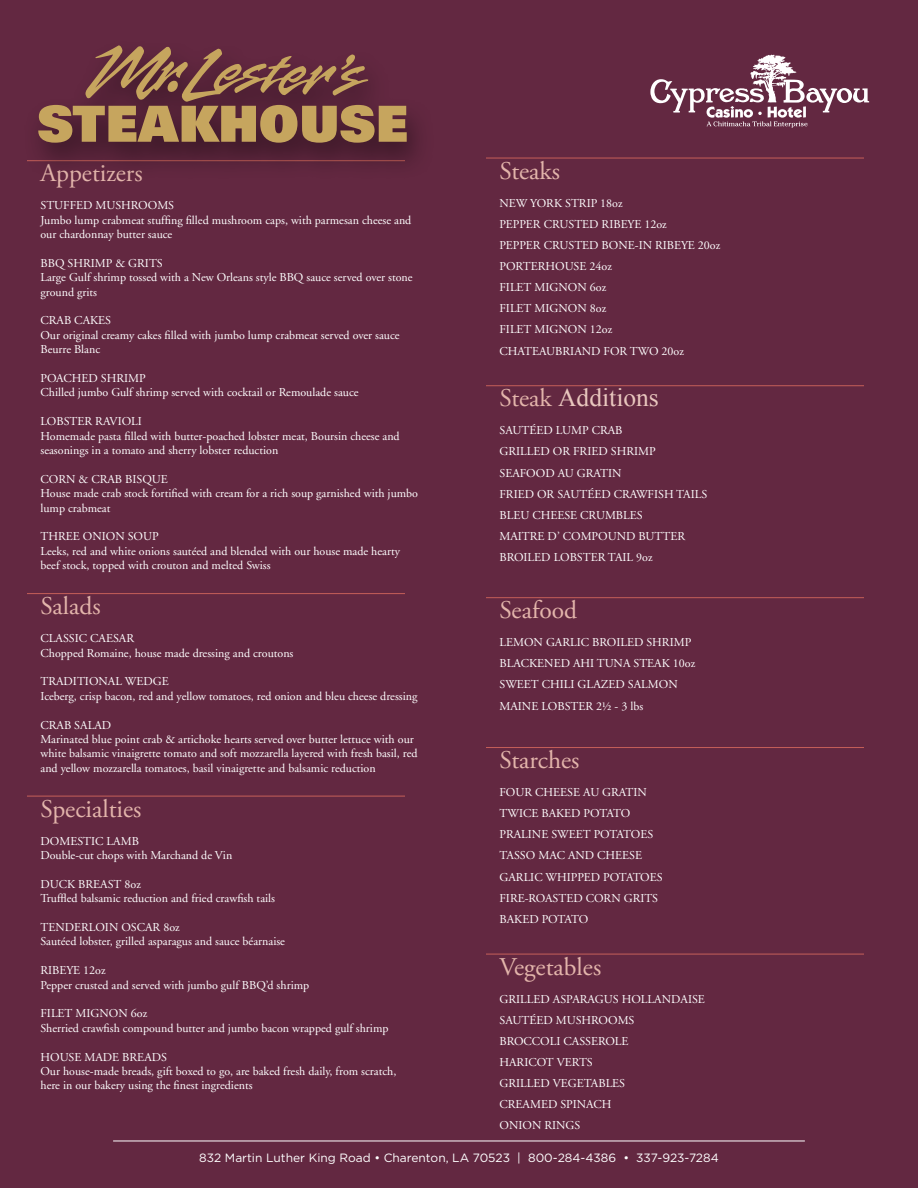
<style>
.page{position:relative;width:918px;height:1188px;background:#632841}
.page>*{position:absolute;margin:0;border:0;box-sizing:border-box;transform-origin:0 0}
.t1{font:54px "Univers Ultra Bold DTC";letter-spacing:-.01em;color:#c6a55e}
.t2{font:25.5px "Adobe Garamond Pro";color:#e3b5ab}
.t3{font:25.5px "Times New Roman";color:#e9c7be}
.t4{font:12px/21.1px "Adobe Garamond";color:#fff}
.t5{font:12px "Gotham";color:#fff}
.s1{font-family:"Adobe Garamond Pro";color:#e3b5ab}
</style>
<div class="page">
<hr style="left:27px;top:593px;width:378px;height:1px;background:#c55f59">
<hr style="left:27px;top:796px;width:378px;height:1px;background:#c55f59">
<hr style="left:486px;top:158px;width:378px;height:1px;background:#c55f59">
<hr style="left:486px;top:385px;width:378px;height:1px;background:#c55f59">
<hr style="left:486px;top:597px;width:378px;height:1px;background:#c55f59">
<hr style="left:486px;top:747px;width:378px;height:1px;background:#c55f59">
<hr style="left:486px;top:954px;width:378px;height:1px;background:#c55f59">
<svg style="left:650px;top:54px;width:219px;height:74px"></svg>
<div style="left:21px;top:39px;width:414px;height:142px;background:#000;opacity:.45"></div>
<svg style="left:85px;top:45px;width:283px;height:57px"></svg>
<hr style="left:113px;top:1141px;width:692px;height:1px;background:#fff">
<h1 class="t1" style="left:37px;top:91px;width:373px">STEAKHOUSE</h1>
<h2 class="t2" style="left:40px;top:158px;width:104px">Appetizers</h2>
<p class="t4" style="left:40px;top:199px;width:372px;line-height:14.4px">STUFFED MUSHROOMS<br>Jumbo lump crabmeat stuffing filled mushroom caps, with parmesan cheese and our chardonnay butter sauce</p>
<p class="t4" style="left:40px;top:256px;width:374px;line-height:14.4px">BBQ SHRIMP &amp; GRITS<br>Large Gulf shrimp tossed with a New Orleans style BBQ sauce served over stone ground grits</p>
<p class="t4" style="left:40px;top:314px;width:361px;line-height:14.4px">CRAB CAKES<br>Our original creamy cakes filled with jumbo lump crabmeat served over sauce<br>Beurre Blanc</p>
<p class="t4" style="left:40px;top:371px;width:320px;line-height:14.4px">POACHED SHRIMP<br>Chilled jumbo Gulf shrimp served with cocktail or Remoulade sauce</p>
<p class="t4" style="left:40px;top:415px;width:361px;line-height:14.4px">LOBSTER RAVIOLI<br>Homemade pasta filled with butter-poached lobster meat, Boursin cheese and seasonings in a tomato and sherry lobster reduction</p>
<p class="t4" style="left:40px;top:472px;width:379px;line-height:14.4px">CORN &amp; CRAB BISQUE<br>House made crab stock fortified with cream for a rich soup garnished with jumbo lump crabmeat</p>
<p class="t4" style="left:40px;top:530px;width:361px;line-height:14.4px">THREE ONION SOUP<br>Leeks, red and white onions sautéed and blended with our house made hearty beef stock, topped with crouton and melted Swiss</p>
<h2 class="t2" style="left:40px;top:591px;width:62px">Salads</h2>
<p class="t4" style="left:40px;top:631px;width:255px;line-height:14.4px">CLASSIC CAESAR<br>Chopped Romaine, house made dressing and croutons</p>
<p class="t4" style="left:40px;top:675px;width:379px;line-height:14.4px">TRADITIONAL WEDGE<br>Iceberg, crisp bacon, red and yellow tomatoes, red onion and bleu cheese dressing</p>
<p class="t4" style="left:40px;top:718px;width:379px;line-height:14.4px">CRAB SALAD<br>Marinated blue point crab &amp; artichoke hearts served over butter lettuce with our white balsamic vinaigrette tomato and soft mozzarella layered with fresh basil, red and yellow mozzarella tomatoes, basil vinaigrette and balsamic reduction</p>
<h2 class="t2" style="left:40px;top:793px;width:102px">Specialties</h2>
<p class="t4" style="left:40px;top:834px;width:193px;line-height:14.4px">DOMESTIC LAMB<br>Double-cut chops with Marchand de Vin</p>
<p class="t4" style="left:40px;top:877px;width:236px;line-height:14.4px">DUCK BREAST 8oz<br>Truffled balsamic reduction and fried crawfish tails</p>
<p class="t4" style="left:40px;top:920px;width:246px;line-height:14.4px">TENDERLOIN OSCAR 8oz<br>Sautéed lobster, grilled asparagus and sauce béarnaise</p>
<p class="t4" style="left:40px;top:964px;width:270px;line-height:14.4px">RIBEYE 12oz<br>Pepper crusted and served with jumbo gulf BBQ’d shrimp</p>
<p class="t4" style="left:40px;top:1007px;width:350px;line-height:14.4px">FILET MIGNON 6oz<br>Sherried crawfish compound butter and jumbo bacon wrapped gulf shrimp</p>
<p class="t4" style="left:40px;top:1050px;width:357px;line-height:14.4px">HOUSE MADE BREADS<br>Our house-made breads, gift boxed to go, are baked fresh daily, from scratch, here in our bakery using the finest ingredients</p>
<h2 class="t2" style="left:500px;top:155px;width:62px">Steaks</h2>
<p class="t4" style="left:500px;top:192px;width:222px">NEW YORK STRIP 18oz<br>PEPPER CRUSTED RIBEYE 12oz<br>PEPPER CRUSTED BONE-IN RIBEYE 20oz<br>PORTERHOUSE 24oz<br>FILET MIGNON 6oz<br>FILET MIGNON 8oz<br>FILET MIGNON 12oz<br>CHATEAUBRIAND FOR TWO 20oz</p>
<h2 class="t3" style="left:500px;top:381px;width:161px"><span class="s1">Steak</span> Additions</h2>
<p class="t4" style="left:500px;top:420px;width:209px">SAUTÉED LUMP CRAB<br>GRILLED OR FRIED SHRIMP<br>SEAFOOD AU GRATIN<br>FRIED OR SAUTÉED CRAWFISH TAILS<br>BLEU CHEESE CRUMBLES<br>MAITRE D’ COMPOUND BUTTER<br>BROILED LOBSTER TAIL 9oz</p>
<h2 class="t2" style="left:500px;top:595px;width:79px">Seafood</h2>
<p class="t4" style="left:500px;top:632px;width:197px">LEMON GARLIC BROILED SHRIMP<br>BLACKENED AHI TUNA STEAK 10oz<br>SWEET CHILI GLAZED SALMON<br>MAINE LOBSTER 2½ - 3 lbs</p>
<h2 class="t2" style="left:500px;top:745px;width:81px">Starches</h2>
<p class="t4" style="left:500px;top:782px;width:165px">FOUR CHEESE AU GRATIN<br>TWICE BAKED POTATO<br>PRALINE SWEET POTATOES<br>TASSO MAC AND CHEESE<br>GARLIC WHIPPED POTATOES<br>FIRE-ROASTED CORN GRITS<br>BAKED POTATO</p>
<h2 class="t2" style="left:500px;top:951px;width:103px">Vegetables</h2>
<p class="t4" style="left:500px;top:989px;width:207px">GRILLED ASPARAGUS HOLLANDAISE<br>SAUTÉED MUSHROOMS<br>BROCCOLI CASSEROLE<br>HARICOT VERTS<br>GRILLED VEGETABLES<br>CREAMED SPINACH<br>ONION RINGS</p>
<p class="t5" style="left:199px;top:1150px;width:521px">832 Martin Luther King Road • Charenton, LA 70523 | 800-284-4386 • 337-923-7284</p>
</div>
